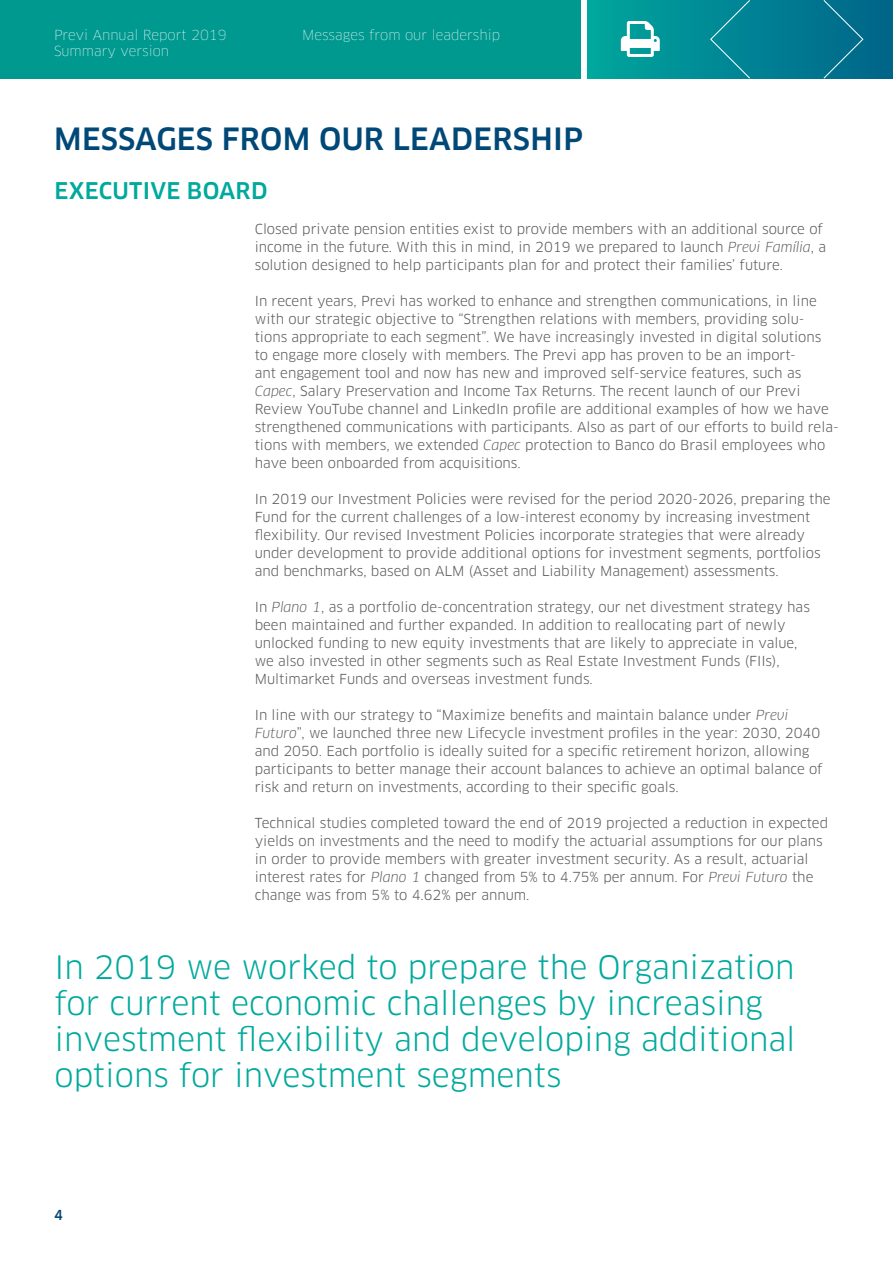
<style>
.page{position:relative;width:893px;height:1263px;background:#fff}
.page>*{position:absolute;margin:0;border:0;box-sizing:border-box;transform-origin:0 0}
.t1{font:31.5px/36px "Clan Pro";color:#00a99d}
.t2{font:500 30px "Clan Pro";letter-spacing:.01em;color:#004877}
.t3{font:500 22.5px "Clan Pro";letter-spacing:.01em;color:#00a99d}
.t4{font:13.5px/18px "Clan Pro";color:#58595b}
.t5{font:100 13.5px/16.2px "Clan Pro";color:#fff}
.t6{font:500 13.5px "Clan Pro";color:#004877}
.s1{font-style:italic}
</style>
<div class="page">
<div style="left:0;top:0;width:581px;height:79px;background:#009990"></div>
<svg style="left:588px;top:0;width:305px;height:79px;background:#008794"></svg>
<svg style="left:621px;top:21px;width:39px;height:36px"></svg>
<div style="left:709px;top:0;width:42px;height:79px;background:#008796"></div>
<svg style="left:823px;top:0;width:41px;height:79px;background:#087390"></svg>
<p class="t5" style="left:54px;top:27px;width:174px">Previ Annual Report 2019<br>Summary version</p>
<p class="t5" style="left:302px;top:27px;width:200px">Messages from our leadership</p>
<h2 class="t2" style="left:54px;top:121px;width:530px">MESSAGES FROM OUR LEADERSHIP</h2>
<h3 class="t3" style="left:55px;top:177px;width:214px">EXECUTIVE BOARD</h3>
<p class="t4" style="left:255px;top:220px;width:573px">Closed private pension entities exist to provide members with an additional source of income in the future. With this in mind, in 2019 we prepared to launch <span class="s1">Previ Família</span>, a solution designed to help participants plan for and protect their families’ future.</p>
<p class="t4" style="left:255px;top:292px;width:585px">In recent years, Previ has worked to enhance and strengthen communications, in line with our strategic objective to “Strengthen relations with members, providing solu&shy;tions appropriate to each segment”. We have increasingly invested in digital solutions<br>to engage more closely with members. The Previ app has proven to be an import-<br>ant engagement tool and now has new and improved self-service features, such as <span class="s1">Capec</span>, Salary Preservation and Income Tax Returns. The recent launch of our Previ Review YouTube channel and LinkedIn profile are additional examples of how we have strengthened communications with participants. Also as part of our efforts to build rela&shy;tions with members, we extended <span class="s1">Capec</span> protection to Banco do Brasil employees who have been onboarded from acquisitions.</p>
<p class="t4" style="left:255px;top:490px;width:577px">In 2019 our Investment Policies were revised for the period 2020-2026, preparing the Fund for the current challenges of a low-interest economy by increasing investment flexibility. Our revised Investment Policies incorporate strategies that were already under development to provide additional options for investment segments, portfolios and benchmarks, based on ALM (Asset and Liability Management) assessments.</p>
<p class="t4" style="left:255px;top:598px;width:557px">In <span class="s1">Plano 1</span>, as a portfolio de-concentration strategy, our net divestment strategy has been maintained and further expanded. In addition to reallocating part of newly unlocked funding to new equity investments that are likely to appreciate in value, we also invested in other segments such as Real Estate Investment Funds (FIIs), Multimarket Funds and overseas investment funds.</p>
<p class="t4" style="left:255px;top:706px;width:569px">In line with our strategy to “Maximize benefits and maintain balance under <span class="s1">Previ Futuro</span>”, we launched three new Lifecycle investment profiles in the year: 2030, 2040 and 2050. Each portfolio is ideally suited for a specific retirement horizon, allowing participants to better manage their account balances to achieve an optimal balance of risk and return on investments, according to their specific goals.</p>
<p class="t4" style="left:255px;top:814px;width:575px">Technical studies completed toward the end of 2019 projected a reduction in expected yields on investments and the need to modify the actuarial assumptions for our plans in order to provide members with greater investment security. As a result, actuarial interest rates for <span class="s1">Plano 1</span> changed from 5% to 4.75% per annum. For <span class="s1">Previ Futuro</span> the change was from 5% to 4.62% per annum.</p>
<h1 class="t1" style="left:55px;top:949px;width:743px">In 2019 we worked to prepare the Organization for current economic challenges by increasing investment flexibility and developing additional options for investment segments</h1>
<p class="t6" style="left:54px;top:1207px;width:10px">4</p>
</div>
